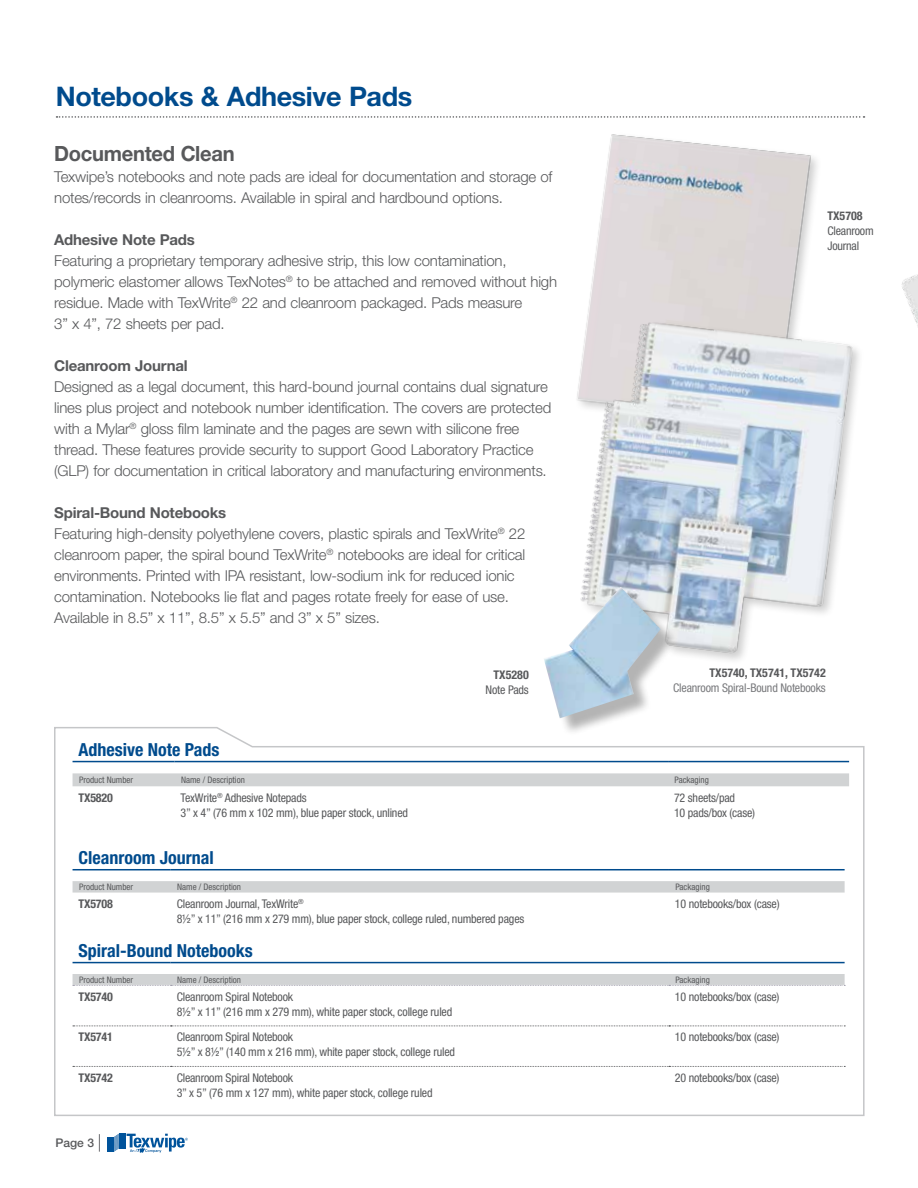
<style>
.page{position:relative;width:918px;height:1188px;background:#fff}
.page>*{position:absolute;margin:0;border:0;box-sizing:border-box;transform-origin:0 0}
.t1{font:700 27px "Helvetica Neue";letter-spacing:-.015em;color:#004b8d}
.t2{font:700 21px "Helvetica Neue";letter-spacing:-.015em;color:#58595b;scale:.96 1}
.t3{font:700 condensed 18px "Helvetica Neue";color:#004b8d}
.t4{font:300 15px/21px "Helvetica Neue";letter-spacing:-.015em;color:#58595b}
.t5{font:700 15px "Helvetica Neue";letter-spacing:-.015em;color:#58595b}
.t6{font:condensed 12px/15px "Helvetica Neue";letter-spacing:-.015em;color:#58595b}
.t7{font:700 condensed 12px "Helvetica Neue";letter-spacing:-.01em;color:#58595b}
.t8{font:condensed 12px "Helvetica Neue";letter-spacing:-.015em;color:#797a7d}
.t9{font:500 12px "Helvetica Neue";color:#58595b}
.t10{font:condensed 9px "Helvetica Neue";color:#58595b}
.s1{font-weight:700}
</style>
<div class="page">
<img style="left:902px;top:274px;width:16px;height:53px">
<svg style="left:57px;top:116px;width:491px;height:2px"></svg>
<img style="left:548px;top:116px;width:318px;height:173px">
<svg style="left:54px;top:727px;width:811px;height:389px"></svg>
<img style="left:577px;top:289px;width:282px;height:371px">
<svg style="left:73px;top:773px;width:776px;height:13px;background:#d2d4d5"></svg>
<hr style="left:73px;top:761px;width:102px;height:1px;background:#004b8d">
<hr style="left:175px;top:761px;width:493px;height:1px;background:#004b8d">
<hr style="left:668px;top:761px;width:181px;height:1px;background:#004b8d">
<svg style="left:73px;top:881px;width:772px;height:12px;background:#d3d5d6"></svg>
<hr style="left:73px;top:869px;width:98px;height:1px;background:#004b8d">
<hr style="left:171px;top:869px;width:498px;height:1px;background:#004b8d">
<hr style="left:669px;top:869px;width:176px;height:1px;background:#004b8d">
<hr style="left:73px;top:962px;width:98px;height:1px;background:#004b8d">
<hr style="left:171px;top:962px;width:498px;height:1px;background:#004b8d">
<hr style="left:669px;top:962px;width:176px;height:1px;background:#004b8d">
<div style="left:73px;top:974px;width:772px;height:12px;background:#d1d3d4"></div>
<svg style="left:73px;top:1026px;width:772px;height:1px"></svg>
<svg style="left:73px;top:1066px;width:772px;height:1px"></svg>
<svg style="left:107px;top:1134px;width:81px;height:19px"></svg>
<svg style="left:99px;top:1134px;width:1px;height:18px"></svg>
<div style="left:547px;top:590px;width:131px;height:146px;background:#000;opacity:.3"></div>
<img style="left:544px;top:587px;width:117px;height:131px">
<h1 class="t1" style="left:56px;top:80px;width:358px">Notebooks &amp; Adhesive Pads</h1>
<h2 class="t2" style="left:54px;top:140px;width:189px">Documented Clean</h2>
<p class="t4" style="left:54px;top:166px;width:500px">Texwipe’s notebooks and note pads are ideal for documentation and storage of notes/records in cleanrooms. Available in spiral and hardbound options.</p>
<p class="t5" style="left:54px;top:230px;width:142px">Adhesive Note Pads</p>
<p class="t4" style="left:54px;top:250px;width:504px">Featuring a proprietary temporary adhesive strip, this low contamination, polymeric elastomer allows TexNotes<sup>®</sup> to be attached and removed without high residue. Made with TexWrite<sup>®</sup> 22 and cleanroom packaged. Pads measure<br>3” x 4”, 72 sheets per pad.</p>
<p class="t5" style="left:54px;top:356px;width:135px">Cleanroom Journal</p>
<p class="t4" style="left:54px;top:376px;width:499px">Designed as a legal document, this hard-bound journal contains dual signature lines plus project and notebook number identification. The covers are protected with a Mylar<sup>®</sup> gloss film laminate and the pages are sewn with silicone free thread. These features provide security to support Good Laboratory Practice (GLP) for documentation in critical laboratory and manufacturing environments.</p>
<p class="t4" style="left:54px;top:502px;width:473px"><span class="s1">Spiral-Bound Notebooks<br></span>Featuring high-density polyethylene covers, plastic spirals and TexWrite<sup>®</sup> 22 cleanroom paper, the spiral bound TexWrite<sup>®</sup> notebooks are ideal for critical environments. Printed with IPA resistant, low-sodium ink for reduced ionic contamination. Notebooks lie flat and pages rotate freely for ease of use.<br>Available in 8.5” x 11”, 8.5” x 5.5” and 3” x 5” sizes.</p>
<p class="t7" style="left:494px;top:667px;width:37px">TX5280</p>
<p class="t6" style="left:486px;top:682px;width:45px">Note Pads</p>
<p class="t7" style="left:827px;top:209px;width:37px">TX5708</p>
<p class="t6" style="left:827px;top:224px;width:48px">Cleanroom<br>Journal</p>
<p class="t7" style="left:709px;top:665px;width:118px">TX5740, TX5741, TX5742</p>
<p class="t8" style="left:673px;top:681px;width:154px">Cleanroom Spiral-Bound Notebooks</p>
<p class="t3" style="left:79px;top:738px;width:142px">Adhesive Note Pads</p>
<p class="t10" style="left:79px;top:775px;width:56px">Product Number</p>
<p class="t10" style="left:181px;top:775px;width:65px">Name / Description</p>
<p class="t10" style="left:675px;top:775px;width:36px">Packaging</p>
<p class="t7" style="left:79px;top:790px;width:36px">TX5820</p>
<p class="t6" style="left:181px;top:790px;width:229px">TexWrite<sup>®</sup> Adhesive Notepads<br>3” x 4” (76 mm x 102 mm), blue paper stock, unlined</p>
<p class="t6" style="left:674px;top:790px;width:83px">72 sheets/pad<br>10 pads/box (case)</p>
<p class="t3" style="left:79px;top:846px;width:137px">Cleanroom Journal</p>
<p class="t10" style="left:79px;top:882px;width:56px">Product Number</p>
<p class="t10" style="left:177px;top:882px;width:65px">Name / Description</p>
<p class="t10" style="left:675px;top:882px;width:36px">Packaging</p>
<p class="t7" style="left:79px;top:896px;width:36px">TX5708</p>
<p class="t6" style="left:177px;top:896px;width:349px">Cleanroom Journal, TexWrite<sup>®<br></sup>8½” x 11” (216 mm x 279 mm), blue paper stock, college ruled, numbered pages</p>
<p class="t6" style="left:675px;top:896px;width:106px">10 notebooks/box (case)</p>
<p class="t3" style="left:79px;top:939px;width:176px">Spiral-Bound Notebooks</p>
<p class="t10" style="left:79px;top:975px;width:56px">Product Number</p>
<p class="t10" style="left:177px;top:975px;width:65px">Name / Description</p>
<p class="t10" style="left:675px;top:975px;width:36px">Packaging</p>
<p class="t7" style="left:79px;top:989px;width:36px">TX5740</p>
<p class="t6" style="left:177px;top:989px;width:277px">Cleanroom Spiral Notebook<br>8½” x 11” (216 mm x 279 mm), white paper stock, college ruled</p>
<p class="t6" style="left:675px;top:989px;width:106px">10 notebooks/box (case)</p>
<p class="t7" style="left:79px;top:1030px;width:36px">TX5741</p>
<p class="t6" style="left:177px;top:1030px;width:280px">Cleanroom Spiral Notebook<br>5½” x 8½” (140 mm x 216 mm), white paper stock, college ruled</p>
<p class="t6" style="left:675px;top:1030px;width:106px">10 notebooks/box (case)</p>
<p class="t7" style="left:79px;top:1070px;width:36px">TX5742</p>
<p class="t6" style="left:177px;top:1070px;width:257px">Cleanroom Spiral Notebook<br>3” x 5” (76 mm x 127 mm), white paper stock, college ruled</p>
<p class="t6" style="left:675px;top:1070px;width:106px">20 notebooks/box (case)</p>
<p class="t9" style="left:56px;top:1136px;width:40px">Page 3</p>
</div>
